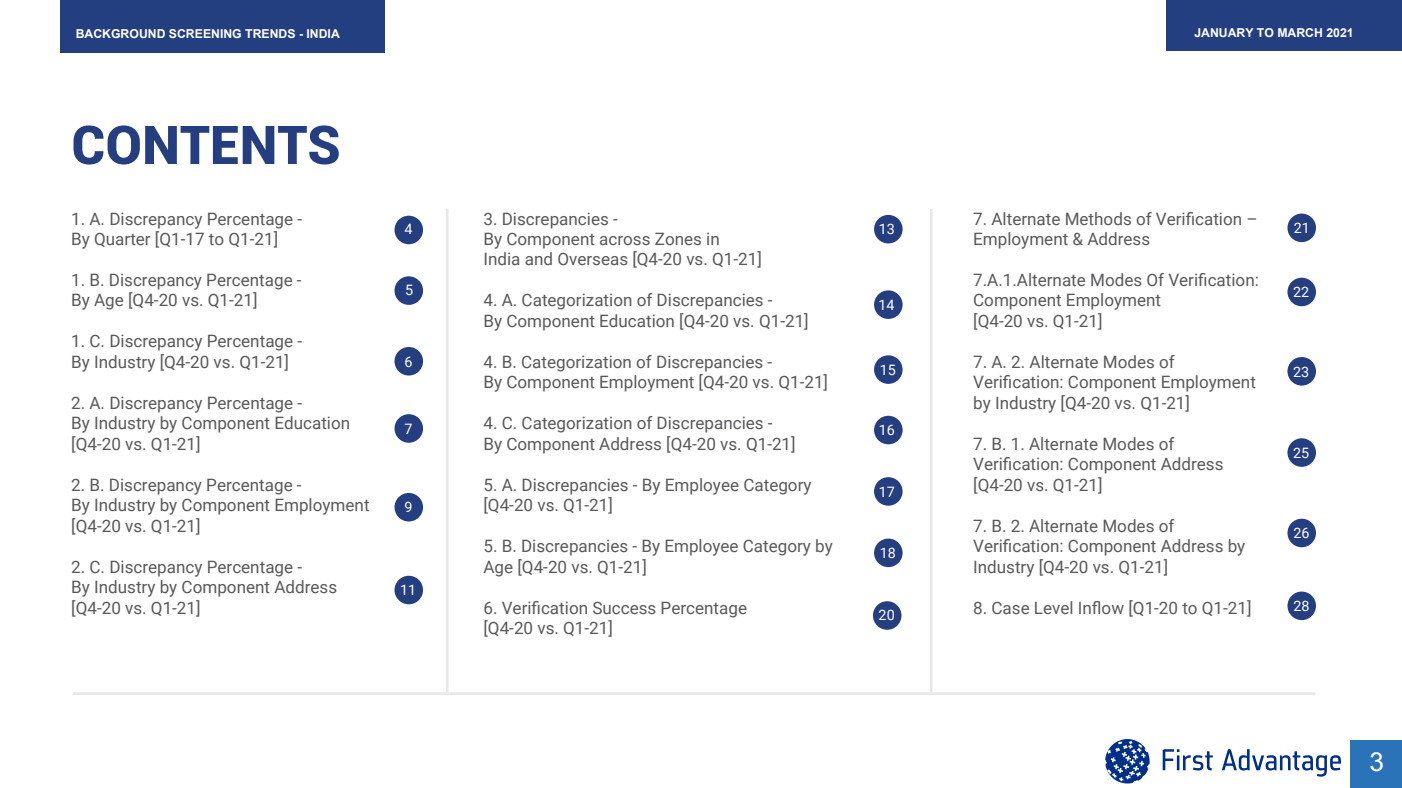
<style>
.page{position:relative;width:1402px;height:788px;background:#fff}
.page>*{position:absolute;margin:0;border:0;box-sizing:border-box;transform-origin:0 0}
.t1{font:900 53.38px "Roboto";color:#253e80}
.t2{font:26.25px "Arial";color:#fff}
.t3{font:17.06px/20.5px "Roboto";color:#59595c}
.t4{font:14.35px "Roboto";color:#fff}
.t5{font:700 12.25px "Arial";color:#fff}
</style>
<div class="page">
<div style="left:1350px;top:740px;width:51px;height:48px;background:#2b73b9"></div>
<svg style="left:1162px;top:749px;width:50px;height:21px"></svg>
<svg style="left:1222px;top:749px;width:118px;height:27px"></svg>
<svg style="left:1105px;top:739px;width:44px;height:44px"></svg>
<div style="left:60px;top:0;width:324px;height:53px;background:#243f80"></div>
<div style="left:1166px;top:0;width:235px;height:50px;background:#243f80"></div>
<div style="left:394px;top:216px;width:29px;height:28px;background:#253e80;border-radius:50%"></div>
<div style="left:394px;top:276px;width:29px;height:29px;background:#253e80;border-radius:50%"></div>
<div style="left:394px;top:347px;width:29px;height:28px;background:#253e80;border-radius:50%"></div>
<hr style="left:446px;top:209px;width:2px;height:482px;background:#e8e7e7">
<hr style="left:929px;top:209px;width:3px;height:482px;background:#e8e7e7">
<div style="left:394px;top:414px;width:29px;height:28px;background:#253e80;border-radius:50%"></div>
<div style="left:394px;top:493px;width:29px;height:28px;background:#253e80;border-radius:50%"></div>
<div style="left:394px;top:575px;width:29px;height:29px;background:#253e80;border-radius:50%"></div>
<div style="left:874px;top:215px;width:28px;height:28px;background:#253e80;border-radius:50%"></div>
<div style="left:874px;top:290px;width:28px;height:29px;background:#253e80;border-radius:50%"></div>
<div style="left:874px;top:355px;width:28px;height:29px;background:#253e80;border-radius:50%"></div>
<div style="left:874px;top:416px;width:28px;height:28px;background:#253e80;border-radius:50%"></div>
<div style="left:874px;top:477px;width:28px;height:28px;background:#253e80;border-radius:50%"></div>
<div style="left:874px;top:538px;width:28px;height:29px;background:#253e80;border-radius:50%"></div>
<div style="left:873px;top:601px;width:28px;height:28px;background:#253e80;border-radius:50%"></div>
<div style="left:1287px;top:213px;width:28px;height:29px;background:#253e80;border-radius:50%"></div>
<div style="left:1287px;top:278px;width:28px;height:28px;background:#253e80;border-radius:50%"></div>
<div style="left:1287px;top:357px;width:28px;height:28px;background:#253e80;border-radius:50%"></div>
<div style="left:1287px;top:438px;width:28px;height:29px;background:#253e80;border-radius:50%"></div>
<div style="left:1287px;top:518px;width:28px;height:29px;background:#253e80;border-radius:50%"></div>
<div style="left:1287px;top:591px;width:28px;height:29px;background:#253e80;border-radius:50%"></div>
<hr style="left:73px;top:692px;width:1242px;height:3px;background:#e8e7e7">
<p class="t5" style="left:76px;top:27px;width:266px">BACKGROUND SCREENING TRENDS - INDIA</p>
<h1 class="t1" style="left:71px;top:107px;width:271px">CONTENTS</h1>
<p class="t3" style="left:71px;top:207px;width:232px">1. A. Discrepancy Percentage -<br>By Quarter [Q1-17 to Q1-21]</p>
<p class="t3" style="left:71px;top:269px;width:232px">1. B. Discrepancy Percentage -<br>By Age [Q4-20 vs. Q1-21]</p>
<p class="t3" style="left:71px;top:330px;width:232px">1. C. Discrepancy Percentage -<br>By Industry [Q4-20 vs. Q1-21]</p>
<p class="t3" style="left:71px;top:392px;width:280px">2. A. Discrepancy Percentage -<br>By Industry by Component Education [Q4-20 vs. Q1-21]</p>
<p class="t3" style="left:71px;top:474px;width:300px">2. B. Discrepancy Percentage -<br>By Industry by Component Employment [Q4-20 vs. Q1-21]</p>
<p class="t3" style="left:71px;top:556px;width:267px">2. C. Discrepancy Percentage -<br>By Industry by Component Address [Q4-20 vs. Q1-21]</p>
<p class="t4" style="left:404px;top:219px;width:10px">4</p>
<p class="t4" style="left:405px;top:279px;width:10px">5</p>
<p class="t4" style="left:404px;top:351px;width:10px">6</p>
<p class="t4" style="left:404px;top:418px;width:10px">7</p>
<p class="t4" style="left:404px;top:497px;width:10px">9</p>
<p class="t4" style="left:400px;top:579px;width:18px">11</p>
<p class="t3" style="left:483px;top:207px;width:280px">3. Discrepancies -<br>By Component across Zones in<br>India and Overseas [Q4-20 vs. Q1-21]</p>
<p class="t3" style="left:483px;top:289px;width:327px">4. A. Categorization of Discrepancies -<br>By Component Education [Q4-20 vs. Q1-21]</p>
<p class="t3" style="left:483px;top:351px;width:346px">4. B. Categorization of Discrepancies -<br>By Component Employment [Q4-20 vs. Q1-21]</p>
<p class="t3" style="left:483px;top:412px;width:314px">4. C. Categorization of Discrepancies -<br>By Component Address [Q4-20 vs. Q1-21]</p>
<p class="t3" style="left:483px;top:474px;width:329px">5. A. Discrepancies - By Employee Category [Q4-20 vs. Q1-21]</p>
<p class="t3" style="left:483px;top:535px;width:351px">5. B. Discrepancies - By Employee Category by<br>Age [Q4-20 vs. Q1-21]</p>
<p class="t3" style="left:483px;top:596px;width:265px">6. Verification Success Percentage [Q4-20 vs. Q1-21]</p>
<p class="t4" style="left:878px;top:219px;width:18px">13</p>
<p class="t4" style="left:878px;top:294px;width:18px">14</p>
<p class="t4" style="left:879px;top:360px;width:18px">15</p>
<p class="t4" style="left:878px;top:420px;width:18px">16</p>
<p class="t4" style="left:878px;top:481px;width:18px">17</p>
<p class="t4" style="left:879px;top:542px;width:18px">18</p>
<p class="t4" style="left:878px;top:605px;width:18px">20</p>
<p class="t5" style="left:1194px;top:25px;width:161px">JANUARY TO MARCH 2021</p>
<p class="t3" style="left:973px;top:207px;width:286px">7. Alternate Methods of Verification –<br>Employment &amp; Address</p>
<p class="t3" style="left:973px;top:269px;width:287px">7.A.1.Alternate Modes Of Verification:<br>Component Employment<br>[Q4-20 vs. Q1-21]</p>
<p class="t3" style="left:973px;top:351px;width:284px">7. A. 2. Alternate Modes of<br>Verification: Component Employment by Industry [Q4-20 vs. Q1-21]</p>
<p class="t3" style="left:973px;top:433px;width:252px">7. B. 1. Alternate Modes of<br>Verification: Component Address [Q4-20 vs. Q1-21]</p>
<p class="t3" style="left:973px;top:515px;width:274px">7. B. 2. Alternate Modes of<br>Verification: Component Address by<br>Industry [Q4-20 vs. Q1-21]</p>
<p class="t3" style="left:973px;top:596px;width:280px">8. Case Level Inflow [Q1-20 to Q1-21]</p>
<p class="t4" style="left:1293px;top:218px;width:18px">21</p>
<p class="t4" style="left:1293px;top:282px;width:18px">22</p>
<p class="t4" style="left:1293px;top:361px;width:18px">23</p>
<p class="t4" style="left:1293px;top:442px;width:18px">25</p>
<p class="t4" style="left:1293px;top:522px;width:18px">26</p>
<p class="t4" style="left:1293px;top:595px;width:18px">28</p>
<h2 class="t2" style="left:1369px;top:744px;width:16px">3</h2>
</div>
